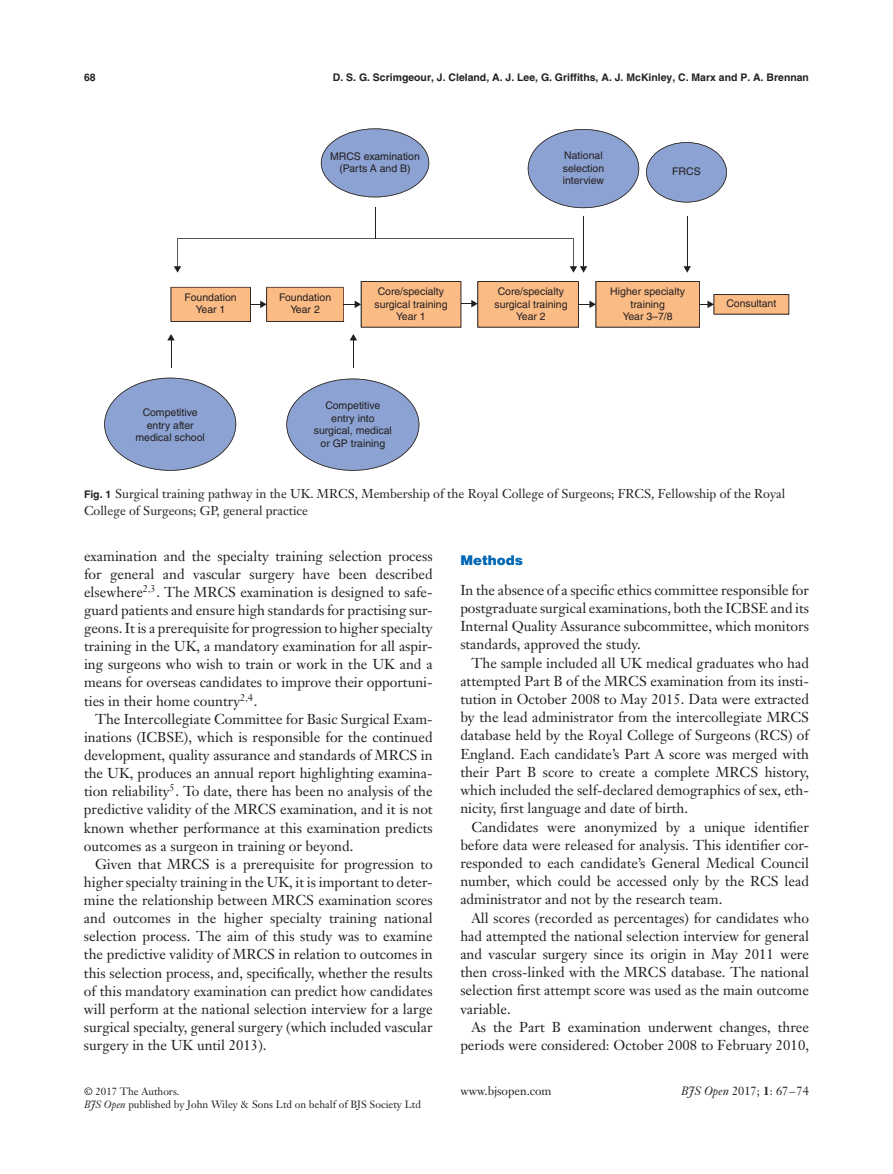
<style>
.page{position:relative;width:893px;height:1174px;background:#fff}
.page>*{position:absolute;margin:0;border:0;box-sizing:border-box;transform-origin:0 0}
.t1{font:14.25px/18.1px "Janson Text LT Std";color:#231f20;text-align:justify}
.t2{font:900 13.5px "Helvetica LT Std";color:#0166b3}
.t3{font:12.75px/16.6px "Janson Text LT Std";color:#231f20}
.t4{font:12px "Janson Text LT Std";color:#231f20}
.t5{font:10.5px/12.6px "Helvetica LT Std";color:#231f20;text-align:center}
.t6{font:700 10.5px "Helvetica LT Std";color:#231f20}
.t7{font:10.5px "Janson Text LT Std";color:#231f20}
.s1{font-family:"Helvetica LT Std";font-weight:700;font-size:10.5px}
.s2{font-style:italic}
.s3{font-weight:700}
</style>
<div class="page">
<svg style="left:321px;top:128px;width:108px;height:69px"></svg>
<svg style="left:528px;top:129px;width:111px;height:79px"></svg>
<svg style="left:646px;top:142px;width:81px;height:60px"></svg>
<svg style="left:286px;top:378px;width:133px;height:93px"></svg>
<svg style="left:104px;top:378px;width:132px;height:93px"></svg>
<svg style="left:171px;top:281px;width:618px;height:46px"></svg>
<hr style="left:583px;top:216px;width:1px;height:51px;background:#231f20">
<svg style="left:174px;top:238px;width:413px;height:35px"></svg>
<hr style="left:687px;top:216px;width:1px;height:51px;background:#231f20">
<svg style="left:683px;top:266px;width:8px;height:7px"></svg>
<hr style="left:375px;top:207px;width:1px;height:32px;background:#231f20">
<svg style="left:350px;top:334px;width:7px;height:33px"></svg>
<svg style="left:167px;top:334px;width:8px;height:33px"></svg>
<p class="t6" style="left:84px;top:73px;width:13px">68</p>
<p class="t6" style="left:333px;top:73px;width:478px">D. S. G. Scrimgeour, J. Cleland, A. J. Lee, G. Griffiths, A. J. McKinley, C. Marx and P. A. Brennan</p>
<p class="t5" style="left:330px;top:150px;width:91px">MRCS examination (Parts A and B)</p>
<p class="t5" style="left:563px;top:150px;width:43px;text-align:left">National selection interview</p>
<p class="t5" style="left:672px;top:166px;width:30px">FRCS</p>
<p class="t5" style="left:185px;top:291px;width:54px">Foundation<br>Year 1</p>
<p class="t5" style="left:279px;top:291px;width:54px">Foundation<br>Year 2</p>
<p class="t5" style="left:374px;top:286px;width:75px">Core/specialty surgical training<br>Year 1</p>
<p class="t5" style="left:135px;top:407px;width:71px">Competitive entry after medical school</p>
<p class="t5" style="left:314px;top:400px;width:79px">Competitive entry into surgical, medical or GP training</p>
<p class="t5" style="left:494px;top:286px;width:75px">Core/specialty surgical training<br>Year 2</p>
<p class="t5" style="left:610px;top:286px;width:76px">Higher specialty training<br>Year 3–7/8</p>
<p class="t5" style="left:726px;top:297px;width:51px">Consultant</p>
<p class="t3" style="left:84px;top:487px;width:703px"><span class="s1">Fig. 1</span> Surgical training pathway in the UK. MRCS, Membership of the Royal College of Surgeons; FRCS, Fellowship of the Royal<br>College of Surgeons; GP, general practice</p>
<p class="t1" style="left:84px;top:548px;width:350px">examination and the specialty training selection process for general and vascular surgery have been described elsewhere<sup>2</sup><sup>,</sup><sup>3</sup>. The MRCS examination is designed to safe&shy;guard patients and ensure high standards for practising sur&shy;geons. It is a prerequisite for progression to higher specialty training in the UK, a mandatory examination for all aspir&shy;ing surgeons who wish to train or work in the UK and a means for overseas candidates to improve their opportuni&shy;ties in their home country<sup>2</sup><sup>,</sup><sup>4</sup>.</p>
<p class="t1" style="left:84px;top:711px;width:350px;text-indent:11px">The Intercollegiate Committee for Basic Surgical Exam&shy;inations (ICBSE), which is responsible for the continued development, quality assurance and standards of MRCS in the UK, produces an annual report highlighting examina&shy;tion reliability<sup>5</sup>. To date, there has been no analysis of the predictive validity of the MRCS examination, and it is not known whether performance at this examination predicts outcomes as a surgeon in training or beyond.</p>
<p class="t1" style="left:84px;top:856px;width:350px;text-indent:11px">Given that MRCS is a prerequisite for progression to higher specialty training in the UK, it is important to deter&shy;mine the relationship between MRCS examination scores and outcomes in the higher specialty training national selection process. The aim of this study was to examine the predictive validity of MRCS in relation to outcomes in this selection process, and, specifically, whether the results of this mandatory examination can predict how candidates will perform at the national selection interview for a large surgical specialty, general surgery (which included vascular surgery in the UK until 2013).</p>
<p class="t2" style="left:460px;top:555px;width:64px">Methods</p>
<p class="t1" style="left:460px;top:582px;width:350px">In the absence of a specific ethics committee responsible for postgraduate surgical examinations, both the ICBSE and its Internal Quality Assurance subcommittee, which monitors standards, approved the study.</p>
<p class="t1" style="left:460px;top:655px;width:350px;text-indent:11px">The sample included all UK medical graduates who had attempted Part B of the MRCS examination from its insti&shy;tution in October 2008 to May 2015. Data were extracted by the lead administrator from the intercollegiate MRCS database held by the Royal College of Surgeons (RCS) of England. Each candidate’s Part A score was merged with their Part B score to create a complete MRCS history, which included the self-declared demographics of sex, eth&shy;nicity, first language and date of birth.</p>
<p class="t1" style="left:460px;top:819px;width:350px;text-indent:11px">Candidates were anonymized by a unique identifier before data were released for analysis. This identifier cor&shy;responded to each candidate’s General Medical Council number, which could be accessed only by the RCS lead administrator and not by the research team.</p>
<p class="t1" style="left:460px;top:910px;width:350px;text-indent:11px">All scores (recorded as percentages) for candidates who had attempted the national selection interview for general and vascular surgery since its origin in May 2011 were then cross-linked with the MRCS database. The national selection first attempt score was used as the main outcome variable.</p>
<p class="t1" style="left:460px;top:1019px;width:350px;text-align:right">As the Part B examination underwent changes, three periods were considered: October 2008 to February 2010,</p>
<p class="t7" style="left:84px;top:1087px;width:97px">© 2017 The Authors.</p>
<p class="t4" style="left:460px;top:1086px;width:93px">www.bjsopen.com</p>
<p class="t4" style="left:681px;top:1086px;width:129px"><span class="s2">BJS Open</span> 2017; <span class="s3">1</span>: 67–74</p>
<p class="t7" style="left:84px;top:1099px;width:338px"><span class="s2">BJS Open</span> published by John Wiley &amp; Sons Ltd on behalf of BJS Society Ltd</p>
</div>
